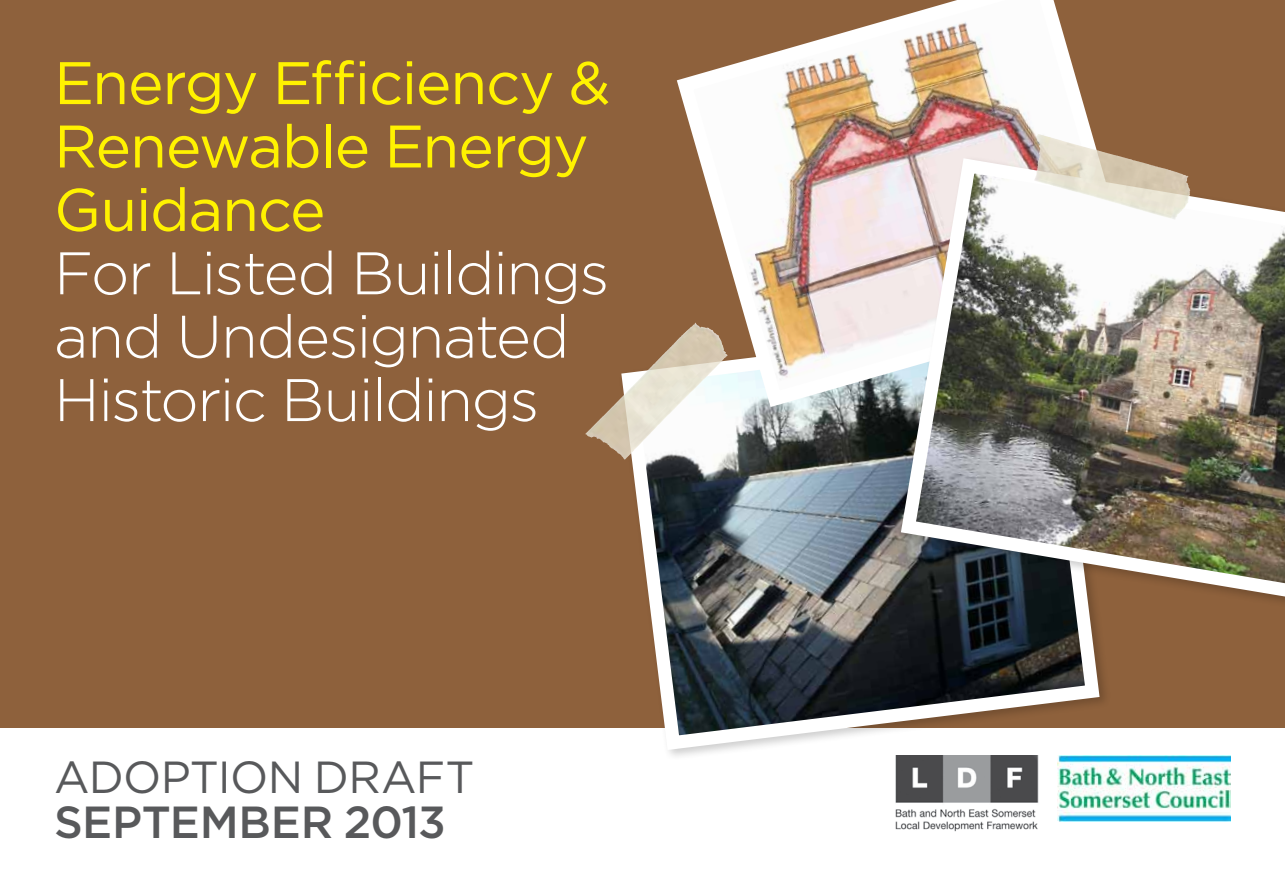
<style>
.page{position:relative;width:1285px;height:893px;background:#fff}
.page>*{position:absolute;margin:0;border:0;box-sizing:border-box;transform-origin:0 0}
.t1{font:300 59.85px/63.4px "Gotham";letter-spacing:-.025em;color:#fff}
.t2{font:59.85px/63.4px "Gotham";letter-spacing:-.025em;color:#fff200}
.t3{font:45px "Gotham";letter-spacing:-.02em;color:#58595b}
.t4{font:500 45px "Gotham";letter-spacing:-.015em;color:#58595b}
</style>
<div class="page">
<div style="left:0;top:0;width:1284px;height:727px;background:#8e613c"></div>
<img style="left:1057px;top:755px;width:173px;height:66px">
<img style="left:895px;top:762px;width:144px;height:70px">
<svg style="left:614px;top:371px;width:492px;height:386px"></svg>
<img style="left:668px;top:0;width:431px;height:415px">
<img style="left:893px;top:151px;width:391px;height:461px">
<img style="left:1033px;top:134px;width:28px;height:54px">
<img style="left:641px;top:323px;width:54px;height:54px">
<p class="t2" style="left:54px;top:50px;width:557px">Energy Efficiency &amp;<br>Renewable Energy<br>Guidance</p>
<p class="t1" style="left:54px;top:241px;width:556px">For Listed Buildings and Undesignated<br>Historic Buildings</p>
<p class="t3" style="left:54px;top:752px;width:293px">Adoption Dra</p>
<p class="t3" style="left:416px;top:752px;width:60px">ft</p>
<p class="t4" style="left:54px;top:796px;width:393px">SEPTEMBER 2013</p>
</div>
